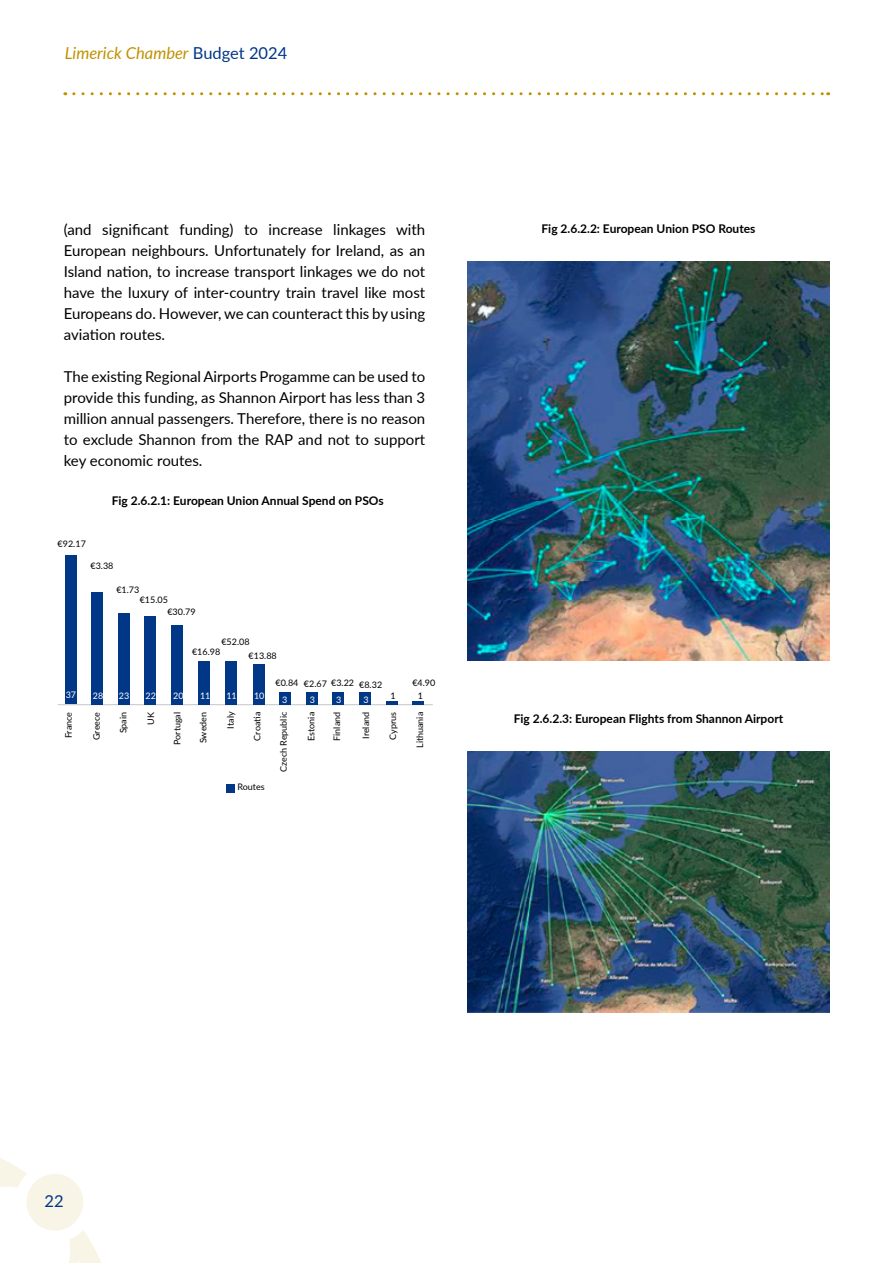
<style>
.page{position:relative;width:893px;height:1263px;background:#fff}
.page>*{position:absolute;margin:0;border:0;box-sizing:border-box;transform-origin:0 0}
.t1{font:italic 16.5px "Lato";color:#bf9200}
.t2{font:16.5px "Lato";color:#003787}
.t3{font:15px/21px "Lato";color:#000;text-align:justify}
.t4{font:700 12px "Lato";color:#000}
.t5{font:9px/12.8px "Lato";color:#000}
.t6{font:9px "Lato";color:#fff}
.s1{font-style:normal;color:#003787}
</style>
<div class="page">
<svg style="left:0;top:1158px;width:102px;height:105px"></svg>
<svg style="left:74px;top:92px;width:755px;height:3px"></svg>
<img style="left:468px;top:262px;width:361px;height:398px">
<img style="left:468px;top:751px;width:361px;height:261px">
<hr style="left:58px;top:704px;width:375px;height:1px;background:#c6c6c6">
<div style="left:65px;top:556px;width:12px;height:148px;background:#003787"></div>
<div style="left:91px;top:592px;width:12px;height:113px;background:#003787"></div>
<div style="left:118px;top:613px;width:11px;height:92px;background:#003787"></div>
<div style="left:144px;top:617px;width:12px;height:88px;background:#003787"></div>
<div style="left:171px;top:625px;width:12px;height:80px;background:#003787"></div>
<div style="left:198px;top:661px;width:12px;height:44px;background:#003787"></div>
<div style="left:225px;top:661px;width:12px;height:44px;background:#003787"></div>
<div style="left:253px;top:664px;width:12px;height:41px;background:#003787"></div>
<div style="left:279px;top:692px;width:12px;height:13px;background:#003787"></div>
<div style="left:306px;top:692px;width:12px;height:13px;background:#003787"></div>
<div style="left:332px;top:692px;width:12px;height:13px;background:#003787"></div>
<div style="left:359px;top:692px;width:12px;height:13px;background:#003787"></div>
<svg style="left:386px;top:702px;width:12px;height:3px"></svg>
<svg style="left:412px;top:702px;width:12px;height:3px"></svg>
<div style="left:227px;top:784px;width:8px;height:8px;background:#003787"></div>
<p class="t1" style="left:65px;top:41px;width:224px">Limerick Chamber <span class="s1">Budget 2024</span></p>
<p class="t3" style="left:64px;top:219px;width:363px">(and significant funding) to increase linkages with European neighbours. Unfortunately for Ireland, as an Island nation, to increase transport linkages we do not have the luxury of inter-country train travel like most Europeans do. However, we can counteract this by using aviation routes.</p>
<p class="t3" style="left:64px;top:366px;width:363px">The existing Regional Airports Progamme can be used to provide this funding, as Shannon Airport has less than 3 million annual passengers. Therefore, there is no reason to exclude Shannon from the RAP and not to support key economic routes.</p>
<p class="t5" style="left:58px;top:537px;width:30px">€92.17</p>
<p class="t4" style="left:112px;top:492px;width:274px">Fig 2.6.2.1: European Union Annual Spend on PSOs</p>
<p class="t5" style="left:90px;top:559px;width:25px">€3.38</p>
<p class="t5" style="left:116px;top:583px;width:25px">€1.73</p>
<p class="t5" style="left:167px;top:593px;width:30px;text-indent:-28px">€15.05 €30.79</p>
<p class="t5" style="left:192px;top:644px;width:30px">€16.98</p>
<p class="t5" style="left:249px;top:635px;width:30px;line-height:13.6px;text-indent:-27px">€52.08 €13.88</p>
<p class="t5" style="left:275px;top:677px;width:108px">€0.84 €2.67 €3.22 €8.32</p>
<p class="t5" style="left:412px;top:676px;width:25px">€4.90</p>
<p class="t6" style="left:66px;top:689px;width:12px">37</p>
<p class="t6" style="left:93px;top:689px;width:12px">28</p>
<p class="t6" style="left:119px;top:689px;width:12px">23</p>
<p class="t6" style="left:146px;top:689px;width:12px">22</p>
<p class="t6" style="left:173px;top:689px;width:12px">20</p>
<p class="t6" style="left:200px;top:689px;width:12px">11</p>
<p class="t6" style="left:226px;top:689px;width:12px">11</p>
<p class="t6" style="left:254px;top:689px;width:12px">10</p>
<p class="t6" style="left:282px;top:693px;width:7px">3</p>
<p class="t6" style="left:310px;top:693px;width:7px">3</p>
<p class="t6" style="left:336px;top:693px;width:7px">3</p>
<p class="t6" style="left:363px;top:693px;width:7px">3</p>
<p class="t5" style="left:391px;top:689px;width:7px">1</p>
<p class="t5" style="left:418px;top:689px;width:7px">1</p>
<p class="t5" style="left:62px;top:738px;width:28px;rotate:-90deg">France</p>
<p class="t5" style="left:90px;top:740px;width:30px;rotate:-90deg">Greece</p>
<p class="t5" style="left:117px;top:733px;width:23px;rotate:-90deg">Spain</p>
<p class="t5" style="left:144px;top:724px;width:14px;rotate:-90deg">UK</p>
<p class="t5" style="left:171px;top:745px;width:35px;rotate:-90deg">Portugal</p>
<p class="t5" style="left:197px;top:743px;width:33px;rotate:-90deg">Sweden</p>
<p class="t5" style="left:224px;top:728px;width:18px;rotate:-90deg">Italy</p>
<p class="t5" style="left:251px;top:740px;width:30px;rotate:-90deg">Croatia</p>
<p class="t5" style="left:277px;top:772px;width:62px;rotate:-90deg">Czech Republic</p>
<p class="t5" style="left:305px;top:741px;width:30px;rotate:-90deg">Estonia</p>
<p class="t5" style="left:330px;top:741px;width:30px;rotate:-90deg">Finland</p>
<p class="t5" style="left:359px;top:739px;width:28px;rotate:-90deg">Ireland</p>
<p class="t5" style="left:386px;top:740px;width:29px;rotate:-90deg">Cyprus</p>
<p class="t5" style="left:413px;top:748px;width:38px;rotate:-90deg">Lithuania</p>
<p class="t5" style="left:237px;top:780px;width:29px">Routes</p>
<p class="t4" style="left:541px;top:220px;width:215px">Fig 2.6.2.2: European Union PSO Routes</p>
<p class="t4" style="left:514px;top:710px;width:271px">Fig 2.6.2.3: European Flights from Shannon Airport</p>
<p class="t2" style="left:45px;top:1189px;width:21px">22</p>
</div>
